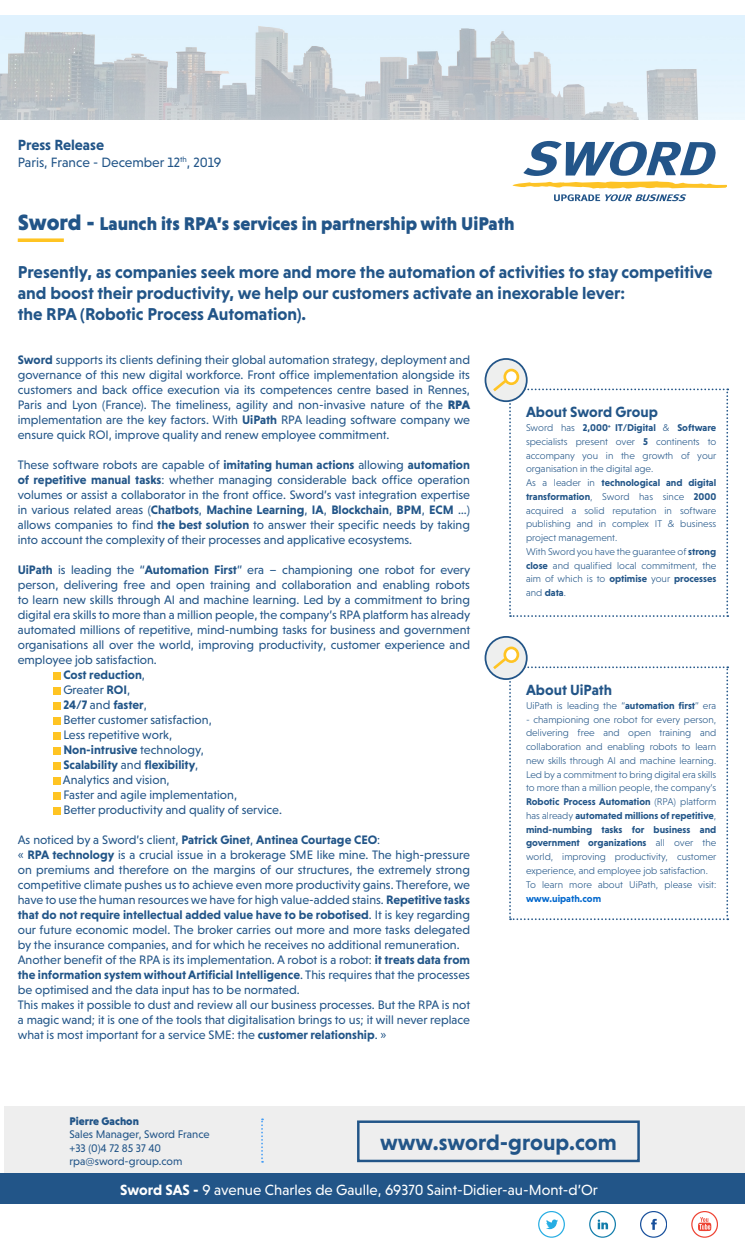
<style>
.page{position:relative;width:745px;height:1241px;background:#fff}
.page>*{position:absolute;margin:0;border:0;box-sizing:border-box;transform-origin:0 0}
.t1{font:700 22.5px "Niveau Grotesk";color:#258}
.t2{font:900 18.75px "Niveau Grotesk";color:#258}
.t3{font:700 17.5px/21px "Niveau Grotesk";color:#258}
.t4{font:15px "Niveau Grotesk";color:#fff}
.t5{font:700 15px "Niveau Grotesk";color:#258}
.t6{font:13.75px "Niveau Grotesk";color:#258}
.t7{font:12.5px/15px "Niveau Grotesk";color:#258;text-align:justify}
.t8{font:700 12.5px "Niveau Grotesk";color:#258}
.t9{font:11.25px/13.5px "Niveau Grotesk";color:#258}
.t10{font:900 11.25px "Niveau Grotesk";color:#258}
.t11{font:300 10px/13.8px "Niveau Grotesk";color:#258}
.t12{font:700 10px "Niveau Grotesk";color:#0067cd}
.s1{font-size:22.5px}
.s2{font-weight:700}
.s3{font-weight:900}
.s4{font-weight:400}
</style>
<div class="page">
<div style="left:4px;top:1106px;width:740px;height:68px;background:#eee"></div>
<div style="left:0;top:1173px;width:744px;height:30px;background:#258"></div>
<svg style="left:691px;top:1211px;width:26px;height:25px"></svg>
<svg style="left:640px;top:1211px;width:26px;height:25px"></svg>
<svg style="left:589px;top:1211px;width:26px;height:25px"></svg>
<svg style="left:538px;top:1211px;width:26px;height:25px"></svg>
<svg style="left:261px;top:1118px;width:2px;height:44px"></svg>
<img style="left:1px;top:16px;width:742px;height:104px">
<svg style="left:512px;top:141px;width:214px;height:60px"></svg>
<div style="left:357px;top:1120px;width:282px;height:41px;border:2px solid #258"></div>
<svg style="left:18px;top:238px;width:46px;height:4px"></svg>
<div style="left:485px;top:359px;width:41px;height:42px;background:#eeefee;border-radius:50%"></div>
<div style="left:484px;top:358px;width:43px;height:44px;border:2px solid #258;border-radius:50%"></div>
<div style="left:504px;top:370px;width:13px;height:13px;background:#fff;border-radius:50%"></div>
<div style="left:503px;top:368px;width:16px;height:17px;border:3px solid #ffc423;border-radius:50%"></div>
<svg style="left:490px;top:377px;width:237px;height:240px"></svg>
<div style="left:53px;top:672px;width:7px;height:7px;background:#ffc423"></div>
<div style="left:53px;top:687px;width:7px;height:7px;background:#ffc423"></div>
<div style="left:53px;top:702px;width:7px;height:7px;background:#ffc423"></div>
<div style="left:53px;top:717px;width:7px;height:7px;background:#ffc423"></div>
<div style="left:53px;top:732px;width:7px;height:7px;background:#ffc423"></div>
<div style="left:53px;top:747px;width:7px;height:7px;background:#ffc423"></div>
<div style="left:53px;top:762px;width:7px;height:7px;background:#ffc423"></div>
<div style="left:53px;top:777px;width:7px;height:7px;background:#ffc423"></div>
<div style="left:53px;top:792px;width:7px;height:7px;background:#ffc423"></div>
<div style="left:53px;top:807px;width:7px;height:7px;background:#ffc423"></div>
<svg style="left:485px;top:636px;width:41px;height:43px"></svg>
<div style="left:484px;top:636px;width:43px;height:44px;border:2px solid #258;border-radius:50%"></div>
<div style="left:504px;top:647px;width:13px;height:14px;background:#fff;border-radius:50%"></div>
<div style="left:503px;top:646px;width:16px;height:17px;border:3px solid #ffc423;border-radius:50%"></div>
<svg style="left:490px;top:655px;width:237px;height:264px"></svg>
<p class="t5" style="left:18px;top:136px;width:88px">Press Release</p>
<p class="t6" style="left:18px;top:154px;width:205px">Paris, France - December 12<sup>th</sup>, 2019</p>
<h2 class="t2" style="left:18px;top:213px;width:498px"><span class="s1">Sword -</span> Launch its RPA’s services in partnership with UiPath</h2>
<h3 class="t3" style="left:18px;top:261px;width:695px">Presently, as companies seek more and more the automation of activities to stay competitive and boost their productivity, we help our customers activate an inexorable lever:<br>the RPA (Robotic Process Automation).</h3>
<p class="t7" style="left:18px;top:352px;width:453px"><span class="s2">Sword</span> supports its clients defining their global automation strategy, deployment and governance of this new digital workforce. Front office implementation alongside its customers and back office execution via its competences centre based in Rennes, Paris and Lyon (France). The timeliness, agility and non-invasive nature of the <span class="s3">RPA </span>implementation are the key factors. With <span class="s2">UiPath</span> RPA leading software company we ensure quick ROI, improve quality and renew employee commitment.</p>
<p class="t7" style="left:18px;top:457px;width:453px">These software robots are capable of <span class="s2">imitating human actions</span> allowing <span class="s2">automation of repetitive manual tasks</span>: whether managing considerable back office operation volumes or assist a collaborator in the front office. Sword’s vast integration expertise in various related areas (<span class="s2">Chatbots</span>, <span class="s2">Machine Learning</span>, <span class="s2">IA</span>, <span class="s2">Blockchain</span>, <span class="s2">BPM</span>, <span class="s2">ECM</span> …) allows companies to find <span class="s2">the best solution</span> to answer their specific needs by taking into account the complexity of their processes and applicative ecosystems.</p>
<p class="t7" style="left:18px;top:562px;width:454px"><span class="s2">UiPath</span> is leading the “<span class="s2">Automation First</span>” era – championing one robot for every</p>
<p class="t7" style="left:18px;top:577px;width:453px">person, delivering free and open training and collaboration and enabling robots</p>
<p class="t7" style="left:18px;top:592px;width:453px">to learn new skills through AI and machine learning. Led by a commitment to bring</p>
<p class="t7" style="left:18px;top:607px;width:454px">digital era skills to more than a million people, the company’s RPA platform has already</p>
<p class="t7" style="left:18px;top:622px;width:453px">automated millions of repetitive, mind-numbing tasks for business and government</p>
<p class="t7" style="left:18px;top:637px;width:453px">organisations all over the world, improving productivity, customer experience and</p>
<p class="t7" style="left:18px;top:652px;width:141px">employee job satisfaction.</p>
<p class="t8" style="left:63px;top:667px;width:83px">Cost reduction<span class="s4">,</span></p>
<p class="t7" style="left:63px;top:682px;width:68px">Greater <span class="s2">ROI</span>,</p>
<p class="t8" style="left:63px;top:697px;width:85px">24/7 <span class="s4">and</span> faster<span class="s4">,</span></p>
<p class="t7" style="left:63px;top:712px;width:150px">Better customer satisfaction,</p>
<p class="t7" style="left:63px;top:727px;width:110px">Less repetitive work,</p>
<p class="t8" style="left:63px;top:742px;width:142px">Non-intrusive <span class="s4">technology,</span></p>
<p class="t8" style="left:63px;top:757px;width:136px">Scalability <span class="s4">and</span> flexibility<span class="s4">,</span></p>
<p class="t7" style="left:63px;top:772px;width:108px">Analytics and vision,</p>
<p class="t7" style="left:63px;top:787px;width:175px">Faster and agile implementation,</p>
<p class="t7" style="left:63px;top:802px;width:220px">Better productivity and quality of service.</p>
<p class="t7" style="left:18px;top:832px;width:453px;text-align:left">As noticed by a Sword’s client, <span class="s2">Patrick Ginet</span>, <span class="s2">Antinea Courtage CEO</span>:<br>« <span class="s2">RPA technology</span> is a crucial issue in a brokerage SME like mine. The high-pressure on premiums and therefore on the margins of our structures, the extremely strong competitive climate pushes us to achieve even more productivity gains. Therefore, we have to use the human resources we have for high value-added stains. <span class="s2">Repetitive tasks that do not require intellectual added value have to be robotised</span>. It is key regarding our future economic model. The broker carries out more and more tasks delegated by the insurance companies, and for which he receives no additional remuneration.<br>Another benefit of the RPA is its implementation. A robot is a robot: <span class="s2">it treats data from the information system without Artificial Intelligence</span>. This requires that the processes be optimised and the data input has to be normated.<br>This makes it possible to dust and review all our business processes. But the RPA is not a magic wand; it is one of the tools that digitalisation brings to us; it will never replace what is most important for a service SME: the <span class="s2">customer relationship</span>. »</p>
<p class="t5" style="left:525px;top:403px;width:133px">About Sword Group</p>
<p class="t11" style="left:525px;top:420px;width:192px">Sword has <span class="s2">2,000</span><sup>+</sup> <span class="s2">IT/Digital</span> &amp; <span class="s2">Software </span>specialists present over <span class="s2">5</span> continents to accompany you in the growth of your organisation in the digital age.<br>As a leader in <span class="s2">technological and digital transformation</span>, Sword has since <span class="s2">2000 </span>acquired a solid reputation in software publishing and in complex IT &amp; business project management.<br>With Sword you have the guarantee of <span class="s2">strong close</span> and qualified local commitment, the aim of which is to <span class="s2">optimise</span> your <span class="s2">processes </span>and <span class="s2">data</span>.</p>
<p class="t5" style="left:525px;top:681px;width:88px">About UiPath</p>
<p class="t11" style="left:525px;top:698px;width:192px">UiPath is leading the “<span class="s2">automation first</span>” era</p>
<p class="t11" style="left:525px;top:712px;width:192px">- championing one robot for every person, delivering free and open training and collaboration and enabling robots to learn new skills through AI and machine learning.<br>Led by a commitment to bring digital era skills to more than a million people, the company’s <span class="s2">Robotic Process Automation</span> (RPA) platform has already <span class="s2">automated millions of repetitive</span>, <span class="s2">mind-numbing tasks for business and government organizations</span> all over the world, improving productivity, customer experience, and employee job satisfaction.<br>To learn more about UiPath, please visit:</p>
<p class="t12" style="left:525px;top:892px;width:76px">www.uipath.com</p>
<p class="t10" style="left:69px;top:1113px;width:71px">Pierre Gachon</p>
<p class="t9" style="left:69px;top:1127px;width:141px">Sales Manager, Sword France +33 (0)4 72 85 37 40 rpa@sword-group.com</p>
<p class="t4" style="left:120px;top:1180px;width:479px"><span class="s2">Sword SAS -</span> 9 avenue Charles de Gaulle, 69370 Saint-Didier-au-Mont-d’Or</p>
<h1 class="t1" style="left:380px;top:1128px;width:238px">www.sword-group.com</h1>
</div>
